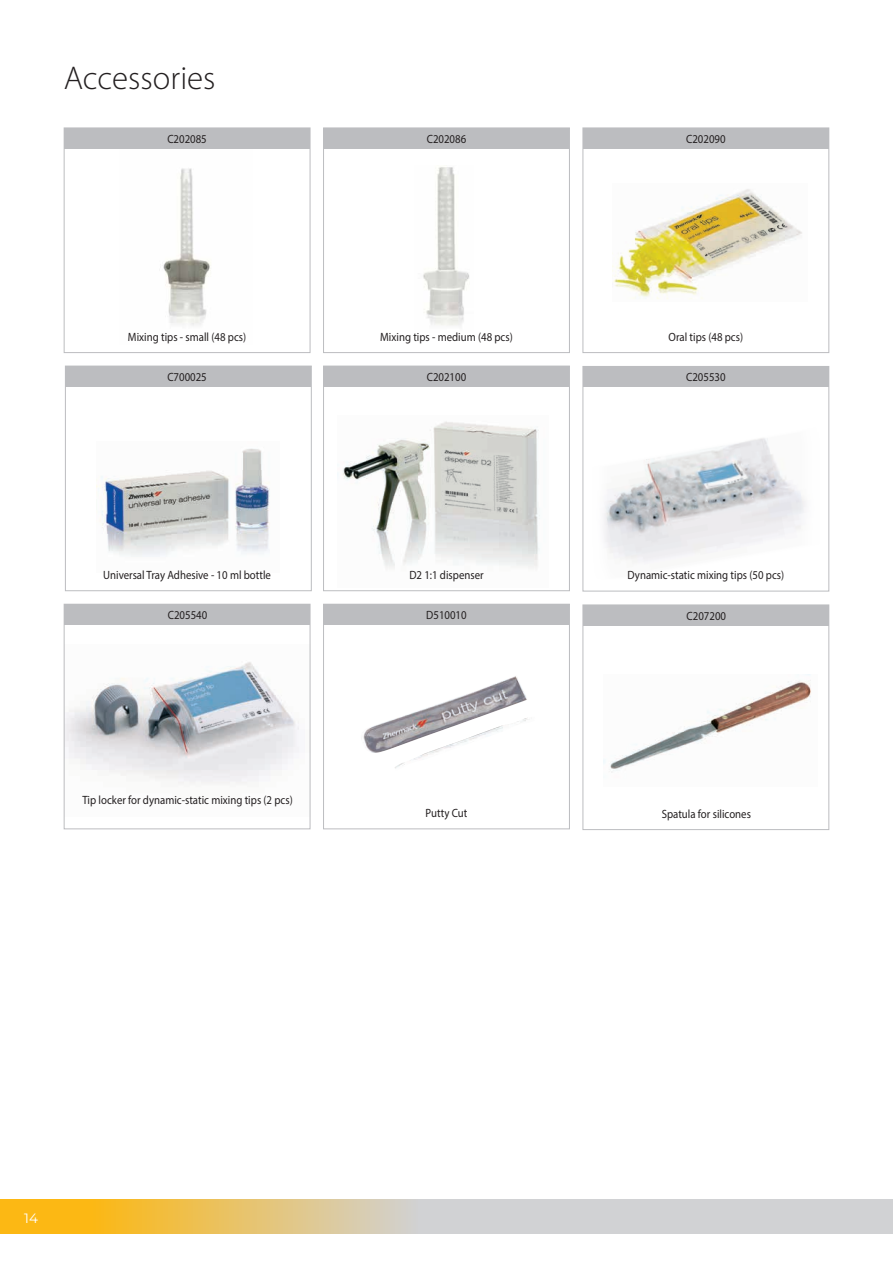
<style>
.page{position:relative;width:893px;height:1263px;background:#fff}
.page>*{position:absolute;margin:0;border:0;box-sizing:border-box;transform-origin:0 0}
.page_title{font:300 33px "Myriad Pro";color:#231f20}
.t1{font:100 13.5px "Montserrat";color:#fff}
.t2{font:12px "Myriad Pro";color:#231f20;scale:.9 1}
</style>
<div class="page">
<div style="left:64px;top:128px;width:246px;height:225px;border:1px solid #bcbdc0"></div>
<img style="left:163px;top:168px;width:48px;height:158px">
<img style="left:423px;top:167px;width:46px;height:159px">
<img style="left:66px;top:662px;width:233px;height:122px">
<div style="left:64px;top:128px;width:246px;height:21px;background:#bcbdc0"></div>
<div style="left:323px;top:128px;width:246px;height:21px;background:#bcbdc0"></div>
<div style="left:323px;top:128px;width:247px;height:225px;border:1px solid #bcbdc0"></div>
<div style="left:583px;top:128px;width:245px;height:21px;background:#bcbdc0"></div>
<div style="left:583px;top:128px;width:246px;height:225px;border:1px solid #bcbdc0"></div>
<div style="left:65px;top:366px;width:246px;height:21px;background:#bcbdc0"></div>
<div style="left:65px;top:366px;width:247px;height:225px;border:1px solid #bcbdc0"></div>
<div style="left:323px;top:366px;width:246px;height:21px;background:#bcbdc0"></div>
<div style="left:323px;top:366px;width:247px;height:225px;border:1px solid #bcbdc0"></div>
<div style="left:583px;top:366px;width:245px;height:21px;background:#bcbdc0"></div>
<div style="left:583px;top:366px;width:246px;height:225px;border:1px solid #bcbdc0"></div>
<div style="left:64px;top:604px;width:246px;height:21px;background:#bcbdc0"></div>
<div style="left:64px;top:604px;width:246px;height:225px;border:1px solid #bcbdc0"></div>
<div style="left:323px;top:604px;width:246px;height:21px;background:#bcbdc0"></div>
<div style="left:323px;top:604px;width:247px;height:225px;border:1px solid #bcbdc0"></div>
<div style="left:583px;top:605px;width:245px;height:20px;background:#bcbdc0"></div>
<div style="left:583px;top:605px;width:246px;height:225px;border:1px solid #bcbdc0"></div>
<img style="left:604px;top:438px;width:202px;height:125px">
<img style="left:342px;top:421px;width:198px;height:147px">
<img style="left:363px;top:676px;width:165px;height:93px">
<img style="left:603px;top:674px;width:208px;height:99px">
<img style="left:612px;top:189px;width:190px;height:110px">
<img style="left:97px;top:448px;width:173px;height:109px">
<div style="left:0;top:1199px;width:62px;height:34px;background:#fcb814"></div>
<svg style="left:64px;top:1199px;width:829px;height:34px;fill:#d1d2d4"></svg>
<p class="page_title" style="left:64px;top:58px;width:153px">Accessories</p>
<p class="t2" style="left:167px;top:132px;width:45px">C202085</p>
<p class="t2" style="left:686px;top:131px;width:45px">C202090</p>
<p class="t2" style="left:427px;top:132px;width:45px">C202086</p>
<p class="t2" style="left:128px;top:330px;width:133px">Mixing tips - small (48 pcs)</p>
<p class="t2" style="left:669px;top:329px;width:84px">Oral tips (48 pcs)</p>
<p class="t2" style="left:380px;top:330px;width:149px">Mixing tips - medium (48 pcs)</p>
<p class="t2" style="left:167px;top:369px;width:45px">C700025</p>
<p class="t2" style="left:103px;top:567px;width:188px">Universal Tray Adhesive - 10 ml bottle</p>
<p class="t2" style="left:427px;top:369px;width:45px">C202100</p>
<p class="t2" style="left:686px;top:370px;width:45px">C205530</p>
<p class="t2" style="left:409px;top:567px;width:84px">D2 1:1 dispenser</p>
<p class="t2" style="left:628px;top:568px;width:175px">Dynamic-static mixing tips (50 pcs)</p>
<p class="t2" style="left:168px;top:608px;width:45px">C205540</p>
<p class="t2" style="left:426px;top:608px;width:46px">D510010</p>
<p class="t2" style="left:687px;top:608px;width:45px">C207200</p>
<p class="t2" style="left:82px;top:792px;width:235px">Tip locker for dynamic-static mixing tips (2 pcs)</p>
<p class="t2" style="left:426px;top:805px;width:48px">Putty Cut</p>
<p class="t2" style="left:662px;top:806px;width:101px">Spatula for silicones</p>
<p class="t1" style="left:24px;top:1209px;width:15px">14</p>
</div>
